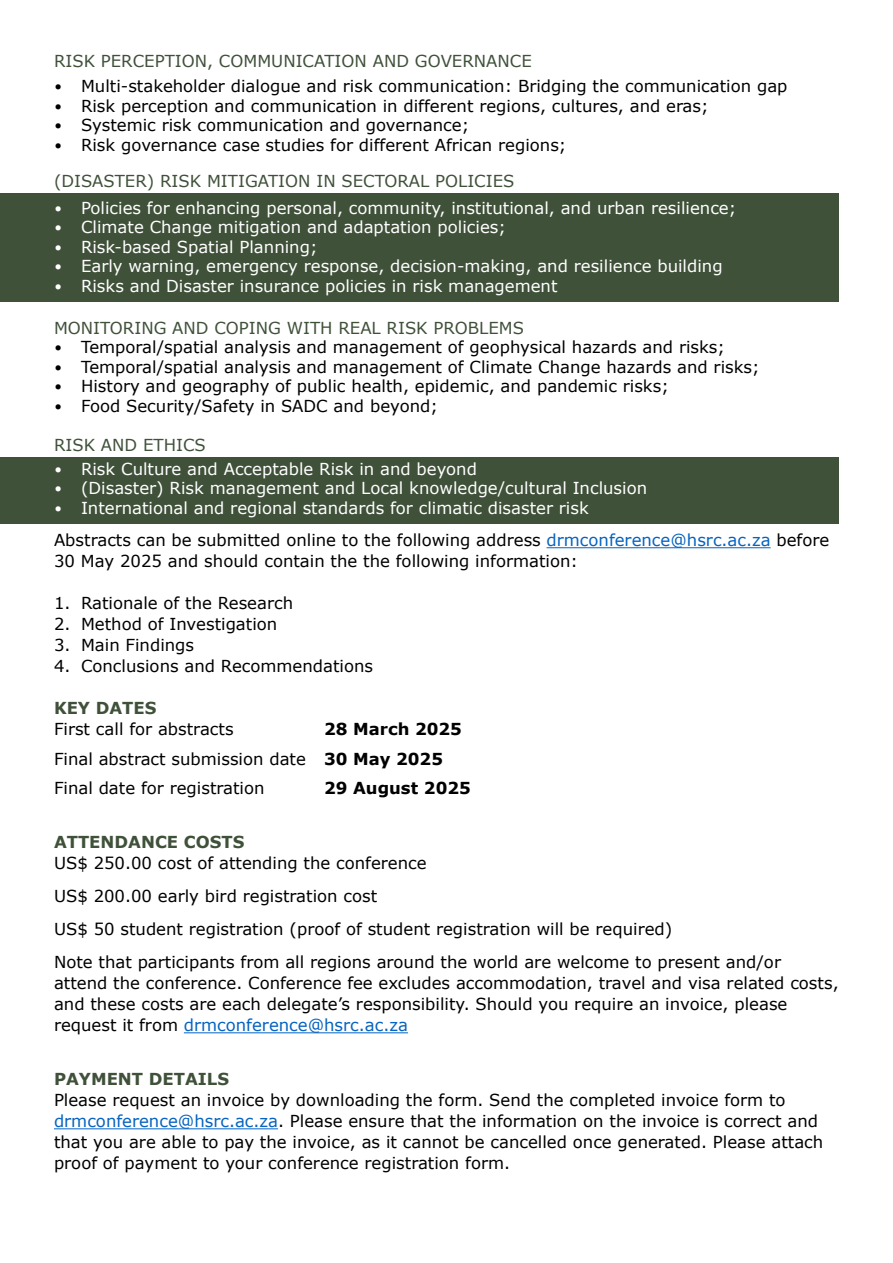
<style>
.page{position:relative;width:893px;height:1263px;background:#fff}
.page>*{position:absolute;margin:0;border:0;box-sizing:border-box;transform-origin:0 0}
.t1{font:16.5px/21px "Verdana";color:#000}
.t2{font:16.5px/32.5px "Verdana";color:#fff}
.t3{font:16.5px "Verdana";color:#40513a}
.t4{font:700 16.5px "Verdana";color:#40513a}
.t5{font:700 16.5px "Verdana";color:#000}
.s1{font-family:"Calibri"}
.s2{color:#40513a}
.s3{color:#000}
.s4{color:#0563c1}
.s5{font-weight:700}
</style>
<div class="page">
<div style="left:0;top:457px;width:839px;height:66px;background:#40513a"></div>
<div style="left:0;top:193px;width:839px;height:109px;background:#40513a"></div>
<hr style="left:547px;top:547px;width:224px;height:1px;background:#0563c1">
<hr style="left:184px;top:1032px;width:224px;height:1px;background:#0563c1">
<hr style="left:54px;top:1128px;width:224px;height:1px;background:#0563c1">
<p class="t3" style="left:54px;top:50px;width:479px">RISK PERCEPTION, COMMUNICATION AND GOVERNANCE</p>
<p class="t1" style="left:54px;top:76px;width:735px"><span class="s1">•</span> Multi-stakeholder dialogue and risk communication: Bridging the communication gap</p>
<p class="t1" style="left:54px;top:95px;width:656px"><span class="s1">•</span> Risk perception and communication in different regions, cultures, and eras;</p>
<p class="t1" style="left:54px;top:115px;width:417px"><span class="s1">•</span> Systemic risk communication and governance;</p>
<p class="t1" style="left:54px;top:127px;width:514px;line-height:36px"><span class="s1">•</span> Risk governance case studies for different African regions; <span class="s2">(DISASTER) RISK MITIGATION IN SECTORAL POLICIES</span></p>
<p class="t2" style="left:54px;top:192px;width:684px"><span class="s1">•</span> Policies for enhancing personal, community, institutional, and urban resilience;</p>
<p class="t2" style="left:54px;top:211px;width:453px"><span class="s1">•</span> Climate Change mitigation and adaptation policies;</p>
<p class="t2" style="left:54px;top:231px;width:265px"><span class="s1">•</span> Risk-based Spatial Planning;</p>
<p class="t2" style="left:54px;top:250px;width:670px"><span class="s1">•</span> Early warning, emergency response, decision-making, and resilience building</p>
<p class="t2" style="left:54px;top:270px;width:505px"><span class="s1">•</span> Risks and Disaster insurance policies in risk management</p>
<p class="t3" style="left:54px;top:317px;width:472px">MONITORING AND COPING WITH REAL RISK PROBLEMS</p>
<p class="t1" style="left:54px;top:337px;width:673px"><span class="s1">•</span> Temporal/spatial analysis and management of geophysical hazards and risks;</p>
<p class="t1" style="left:54px;top:356px;width:707px"><span class="s1">•</span> Temporal/spatial analysis and management of Climate Change hazards and risks;</p>
<p class="t1" style="left:54px;top:376px;width:616px"><span class="s1">•</span> History and geography of public health, epidemic, and pandemic risks;</p>
<p class="t1" style="left:54px;top:395px;width:385px"><span class="s1">•</span> Food Security/Safety in SADC and beyond;</p>
<p class="t3" style="left:54px;top:434px;width:153px">RISK AND ETHICS</p>
<p class="t2" style="left:54px;top:453px;width:424px"><span class="s1">•</span> Risk Culture and Acceptable Risk in and beyond</p>
<p class="t2" style="left:54px;top:472px;width:595px"><span class="s1">•</span> (Disaster) Risk management and Local knowledge/cultural Inclusion</p>
<p class="t2" style="left:54px;top:492px;width:777px"><span class="s1">•</span> International and regional standards for climatic disaster risk<br><span class="s3">Abstracts can be submitted online to the following address</span> <span class="s4">drmconference@hsrc.ac.za</span> <span class="s3">before</span></p>
<p class="t1" style="left:54px;top:551px;width:526px">30 May 2025 and should contain the the following information:</p>
<p class="t1" style="left:54px;top:593px;width:241px">1. Rationale of the Research</p>
<p class="t1" style="left:54px;top:614px;width:225px">2. Method of Investigation</p>
<p class="t1" style="left:54px;top:635px;width:142px">3. Main Findings</p>
<p class="t1" style="left:54px;top:656px;width:321px">4. Conclusions and Recommendations</p>
<p class="t4" style="left:54px;top:698px;width:104px">KEY DATES</p>
<p class="t1" style="left:54px;top:719px;width:181px">First call for abstracts</p>
<p class="t1" style="left:54px;top:715px;width:409px;line-height:29.5px;text-indent:270px"><span class="s5">28 March 2025<br></span>Final abstract submission date <span class="s5">30 May 2025<br></span>Final date for registration</p>
<p class="t5" style="left:324px;top:778px;width:148px">29 August 2025</p>
<p class="t4" style="left:54px;top:832px;width:192px">ATTENDANCE COSTS</p>
<p class="t1" style="left:54px;top:847px;width:728px;line-height:33px">US$ 250.00 cost of attending the conference<br>US$ 200.00 early bird registration cost<br>US$ 50 student registration (proof of student registration will be required)<br>Note that participants from all regions around the world are welcome to present and/or</p>
<p class="t1" style="left:54px;top:973px;width:786px">attend the conference. Conference fee excludes accommodation, travel and visa related costs, and these costs are each delegate’s responsibility. Should you require an invoice, please request it from <span class="s4">drmconference@hsrc.ac.za</span></p>
<p class="t4" style="left:54px;top:1069px;width:177px">PAYMENT DETAILS</p>
<p class="t1" style="left:54px;top:1090px;width:771px">Please request an invoice by downloading the form. Send the completed invoice form to <span class="s4">drmconference@hsrc.ac.za</span>. Please ensure that the information on the invoice is correct and that you are able to pay the invoice, as it cannot be cancelled once generated. Please attach proof of payment to your conference registration form.</p>
</div>
